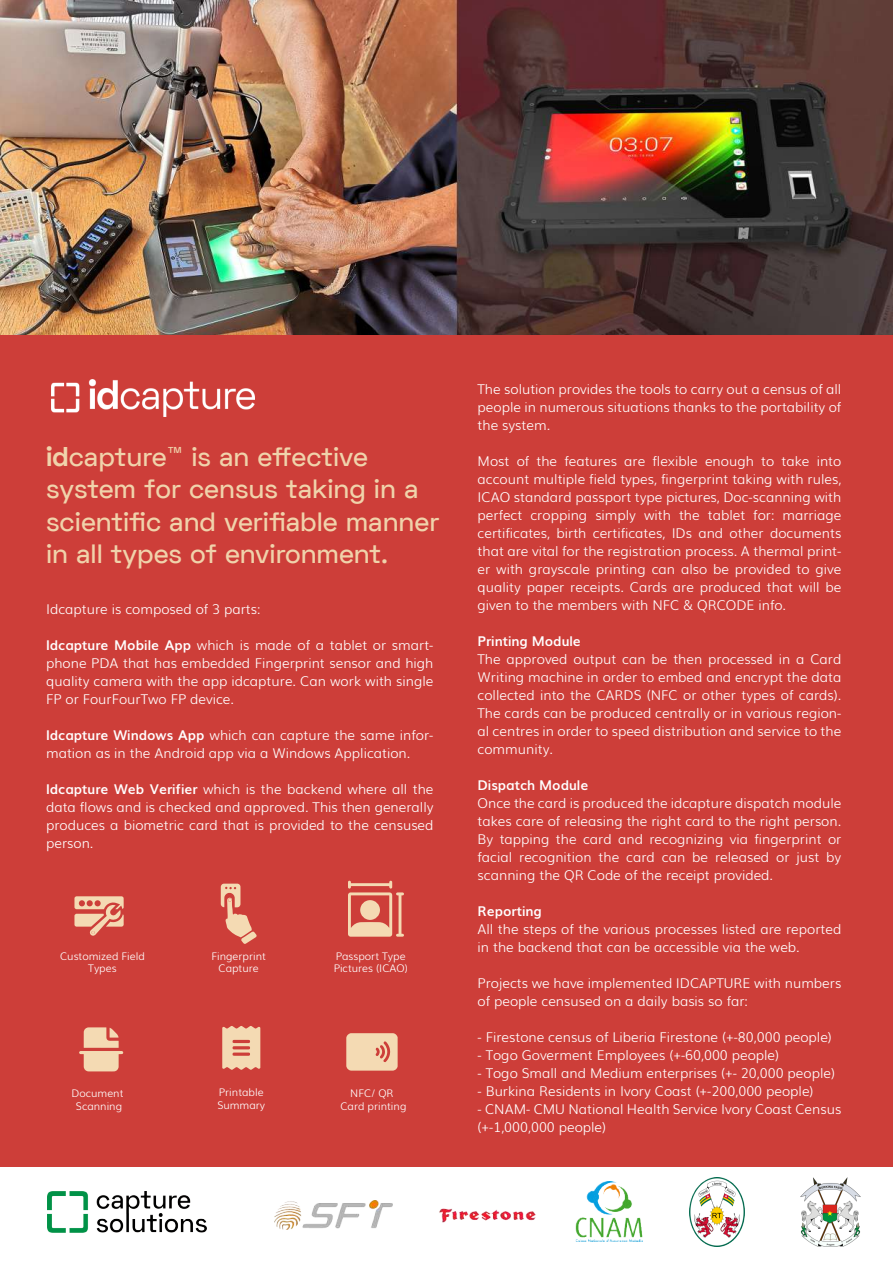
<style>
.page{position:relative;width:893px;height:1263px;background:#cd3e39}
.page>*{position:absolute;margin:0;border:0;box-sizing:border-box;transform-origin:0 0}
.t1{font:500 27px/32.4px "Space Grotesk";color:#f0d3ab}
.t2{font:300 13.5px/18px "Muli";color:#fff;text-align:justify}
.t3{font:700 13.5px "Muli";color:#fff}
.t4{font:300 10.5px/12.6px "Muli";color:#fff;text-align:center}
.s1{font-weight:700}
</style>
<div class="page">
<div style="left:0;top:1167px;width:893px;height:96px;background:#fff"></div>
<img style="left:52px;top:380px;width:202px;height:36px">
<img style="left:48px;top:1192px;width:158px;height:40px">
<svg style="left:348px;top:881px;width:56px;height:56px"></svg>
<div style="left:360px;top:900px;width:20px;height:20px;background:#f4dab3;border-radius:50%"></div>
<svg style="left:79px;top:1027px;width:44px;height:44px"></svg>
<svg style="left:346px;top:1033px;width:52px;height:37px;background:#f0cba7"></svg>
<svg style="left:222px;top:1026px;width:38px;height:44px;background:#edbf9e"></svg>
<img style="left:575px;top:1181px;width:68px;height:61px">
<img style="left:689px;top:1177px;width:56px;height:69px">
<img style="left:801px;top:1177px;width:59px;height:70px">
<svg style="left:221px;top:884px;width:36px;height:60px"></svg>
<svg style="left:74px;top:896px;width:50px;height:40px"></svg>
<img style="left:439px;top:1208px;width:97px;height:15px">
<img style="left:274px;top:1200px;width:118px;height:30px">
<img style="left:0;top:0;width:893px;height:335px">
<h1 class="t1" style="left:46px;top:440px;width:395px"><span class="s1">id</span>capture™ is an effective system for census taking in a scientific and verifiable manner in all types of environment.</h1>
<p class="t2" style="left:46px;top:599px;width:216px">Idcapture is composed of 3 parts:</p>
<p class="t2" style="left:46px;top:635px;width:389px"><span class="s1">Idcapture Mobile App</span> which is made of a tablet or smart&shy;phone PDA that has embedded Fingerprint sensor and high quality camera with the app idcapture. Can work with single FP or FourFourTwo FP device.</p>
<p class="t2" style="left:46px;top:725px;width:389px"><span class="s1">Idcapture Windows App</span> which can capture the same infor&shy;mation as in the Android app via a Windows Application.</p>
<p class="t2" style="left:46px;top:779px;width:389px"><span class="s1">Idcapture Web Verifier</span> which is the backend where all the data flows and is checked and approved. This then generally produces a biometric card that is provided to the censused person.</p>
<p class="t4" style="left:60px;top:949px;width:86px">Customized Field<br>Types</p>
<p class="t4" style="left:211px;top:949px;width:56px">Fingerprint<br>Capture</p>
<p class="t4" style="left:334px;top:949px;width:76px;text-align:left">Passport Type<br>Pictures (ICAO)</p>
<p class="t4" style="left:217px;top:1085px;width:49px;text-align:left">Printable<br>Summary</p>
<p class="t4" style="left:72px;top:1086px;width:53px">Document<br>Scanning</p>
<p class="t4" style="left:340px;top:1086px;width:68px">NFC/ QR<br>Card printing</p>
<p class="t2" style="left:478px;top:379px;width:365px">The solution provides the tools to carry out a census of all people in numerous situations thanks to the portability of the system.</p>
<p class="t2" style="left:478px;top:451px;width:365px">Most of the features are flexible enough to take into account multiple field types, fingerprint taking with rules, ICAO standard passport type pictures, Doc-scanning with perfect cropping simply with the tablet for: marriage certificates, birth certificates, IDs and other documents that are vital for the registration process. A thermal print&shy;er with grayscale printing can also be provided to give quality paper receipts. Cards are produced that will be given to the members with NFC &amp; QRCODE info.</p>
<p class="t3" style="left:478px;top:630px;width:105px">Printing Module</p>
<p class="t2" style="left:478px;top:649px;width:365px">The approved output can be then processed in a Card Writing machine in order to embed and encrypt the data collected into the CARDS (NFC or other types of cards).<br>The cards can be produced centrally or in various region&shy;al centres in order to speed distribution and service to the community.</p>
<p class="t3" style="left:478px;top:774px;width:112px">Dispatch Module</p>
<p class="t2" style="left:478px;top:793px;width:365px">Once the card is produced the idcapture dispatch module takes care of releasing the right card to the right person.<br>By tapping the card and recognizing via fingerprint or facial recognition the card can be released or just by scanning the QR Code of the receipt provided.</p>
<p class="t3" style="left:478px;top:900px;width:66px">Reporting</p>
<p class="t2" style="left:478px;top:919px;width:365px">All the steps of the various processes listed are reported in the backend that can be accessible via the web.</p>
<p class="t2" style="left:478px;top:973px;width:365px">Projects we have implemented IDCAPTURE with numbers of people censused on a daily basis so far:</p>
<p class="t2" style="left:478px;top:1027px;width:356px">- Firestone census of Liberia Firestone (+-80,000 people)</p>
<p class="t2" style="left:478px;top:1045px;width:303px">- Togo Goverment Employees (+-60,000 people)</p>
<p class="t2" style="left:478px;top:1063px;width:359px">- Togo Small and Medium enterprises (+- 20,000 people)</p>
<p class="t2" style="left:478px;top:1081px;width:337px">- Burkina Residents in Ivory Coast (+-200,000 people)</p>
<p class="t2" style="left:478px;top:1099px;width:365px">- CNAM- CMU National Health Service Ivory Coast Census (+-1,000,000 people)</p>
</div>
